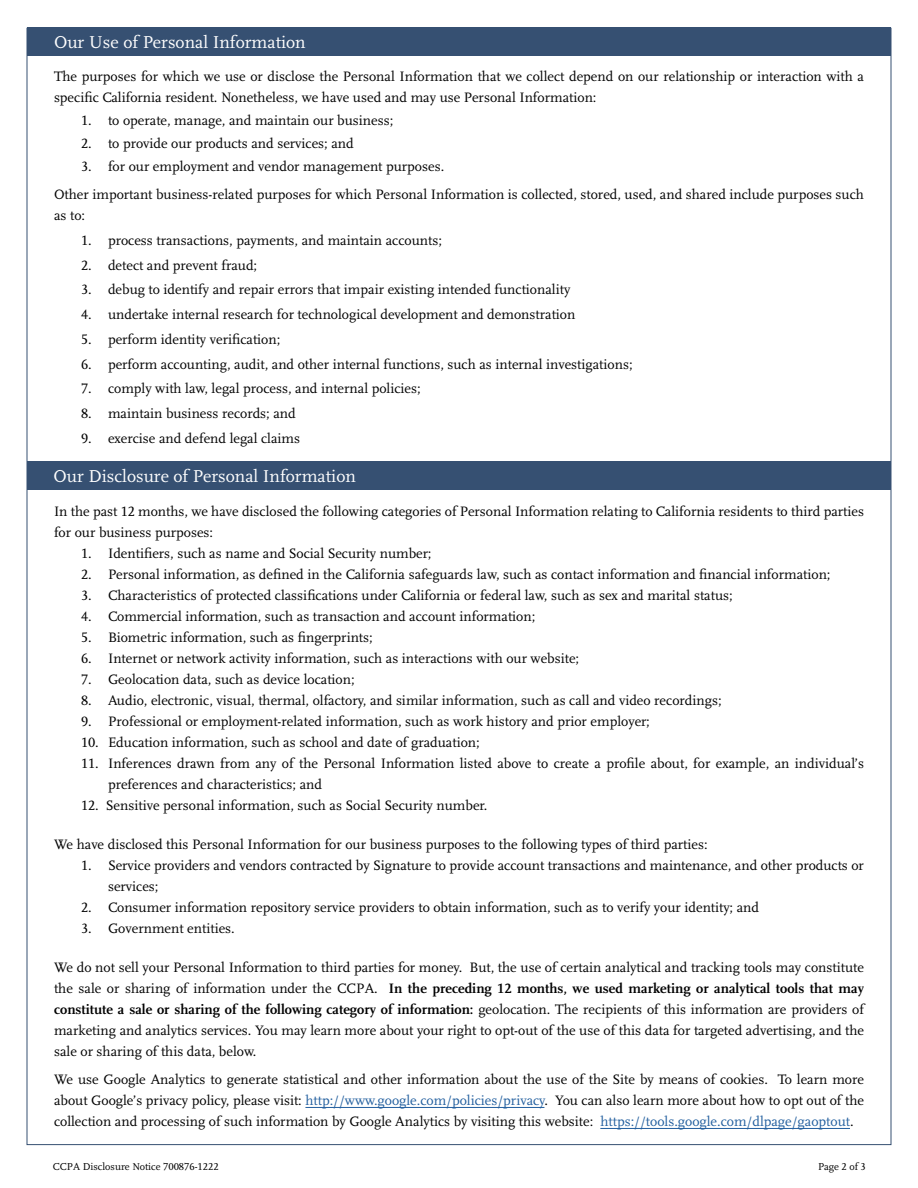
<style>
.page{position:relative;width:918px;height:1188px;background:#fff}
.page>*{position:absolute;margin:0;border:0;box-sizing:border-box;transform-origin:0 0}
.t1{font:18px "Scala LF";color:#fff}
.t2{font:14.25px/21px "Scala LF";color:#000}
.t3{font:10.5px "Scala LF";color:#000}
.s1{font-weight:700}
.s2{color:#215e9e}
</style>
<div class="page">
<hr style="left:305px;top:1107px;width:239px;height:1px;background:#215e9e">
<hr style="left:600px;top:1128px;width:250px;height:1px;background:#215e9e">
<div style="left:27px;top:27px;width:864px;height:29px;background:#365072"></div>
<div style="left:27px;top:462px;width:864px;height:28px;background:#365072"></div>
<p class="t1" style="left:54px;top:31px;width:253px">Our Use of Personal Information</p>
<p class="t2" style="left:54px;top:65px;width:812px">The purposes for which we use or disclose the Personal Information that we collect depend on our relationship or interaction with a specific California resident. Nonetheless, we have used and may use Personal Information:</p>
<p class="t2" style="left:81px;top:110px;width:314px">1. to operate, manage, and maintain our business;</p>
<p class="t2" style="left:81px;top:133px;width:274px">2. to provide our products and services; and</p>
<p class="t2" style="left:54px;top:153px;width:811px;line-height:27.8px;text-indent:27px">3. for our employment and vendor management purposes.<br>Other important business-related purposes for which Personal Information is collected, stored, used, and shared include purposes such</p>
<p class="t2" style="left:54px;top:205px;width:33px">as to:</p>
<p class="t2" style="left:81px;top:230px;width:362px">1. process transactions, payments, and maintain accounts;</p>
<p class="t2" style="left:81px;top:254px;width:178px">2. detect and prevent fraud;</p>
<p class="t2" style="left:81px;top:279px;width:491px">3. debug to identify and repair errors that impair existing intended functionality</p>
<p class="t2" style="left:81px;top:304px;width:496px">4. undertake internal research for technological development and demonstration</p>
<p class="t2" style="left:81px;top:329px;width:201px">5. perform identity verification;</p>
<p class="t2" style="left:81px;top:353px;width:553px">6. perform accounting, audit, and other internal functions, such as internal investigations;</p>
<p class="t2" style="left:81px;top:378px;width:341px">7. comply with law, legal process, and internal policies;</p>
<p class="t2" style="left:81px;top:403px;width:216px">8. maintain business records; and</p>
<p class="t2" style="left:81px;top:428px;width:221px">9. exercise and defend legal claims</p>
<p class="t1" style="left:54px;top:466px;width:304px">Our Disclosure of Personal Information</p>
<p class="t2" style="left:54px;top:501px;width:812px">In the past 12 months, we have disclosed the following categories of Personal Information relating to California residents to third parties for our business purposes:</p>
<p class="t2" style="left:81px;top:543px;width:352px">1. Identifiers, such as name and Social Security number;</p>
<p class="t2" style="left:81px;top:564px;width:751px">2. Personal information, as defined in the California safeguards law, such as contact information and financial information;</p>
<p class="t2" style="left:81px;top:585px;width:653px">3. Characteristics of protected classifications under California or federal law, such as sex and marital status;</p>
<p class="t2" style="left:81px;top:606px;width:456px">4. Commercial information, such as transaction and account information;</p>
<p class="t2" style="left:81px;top:627px;width:293px">5. Biometric information, such as fingerprints;</p>
<p class="t2" style="left:81px;top:648px;width:500px">6. Internet or network activity information, such as interactions with our website;</p>
<p class="t2" style="left:81px;top:669px;width:275px">7. Geolocation data, such as device location;</p>
<p class="t2" style="left:81px;top:690px;width:642px">8. Audio, electronic, visual, thermal, olfactory, and similar information, such as call and video recordings;</p>
<p class="t2" style="left:81px;top:711px;width:570px">9. Professional or employment-related information, such as work history and prior employer;</p>
<p class="t2" style="left:81px;top:732px;width:400px">10. Education information, such as school and date of graduation;</p>
<p class="t2" style="left:108px;top:753px;width:758px;text-indent:-27px">11. Inferences drawn from any of the Personal Information listed above to create a profile about, for example, an individual’s preferences and characteristics; and</p>
<p class="t2" style="left:81px;top:795px;width:408px">12. Sensitive personal information, such as Social Security number.</p>
<p class="t2" style="left:54px;top:834px;width:655px">We have disclosed this Personal Information for our business purposes to the following types of third parties:</p>
<p class="t2" style="left:108px;top:855px;width:757px;text-indent:-27px">1. Service providers and vendors contracted by Signature to provide account transactions and maintenance, and other products or services;</p>
<p class="t2" style="left:81px;top:897px;width:680px">2. Consumer information repository service providers to obtain information, such as to verify your identity; and</p>
<p class="t2" style="left:81px;top:918px;width:155px">3. Government entities.</p>
<p class="t2" style="left:54px;top:957px;width:812px;text-align:justify">We do not sell your Personal Information to third parties for money. But, the use of certain analytical and tracking tools may constitute the sale or sharing of information under the CCPA. <span class="s1">In the preceding 12 months, we used marketing or analytical tools that may constitute a sale or sharing of the following category of information:</span> geolocation. The recipients of this information are providers of marketing and analytics services. You may learn more about your right to opt-out of the use of this data for targeted advertising, and the sale or sharing of this data, below.</p>
<p class="t2" style="left:54px;top:1069px;width:812px;text-align:justify">We use Google Analytics to generate statistical and other information about the use of the Site by means of cookies. To learn more about Google’s privacy policy, please visit: <span class="s2">http://www.google.com/policies/privacy</span>. You can also learn more about how to opt out of the collection and processing of such information by Google Analytics by visiting this website: <span class="s2">https://tools.google.com/dlpage/gaoptout</span>.</p>
<p class="t3" style="left:53px;top:1160px;width:167px">CCPA Disclosure Notice 700876-1222</p>
<p class="t3" style="left:818px;top:1160px;width:49px">Page 2 of 3</p>
</div>
